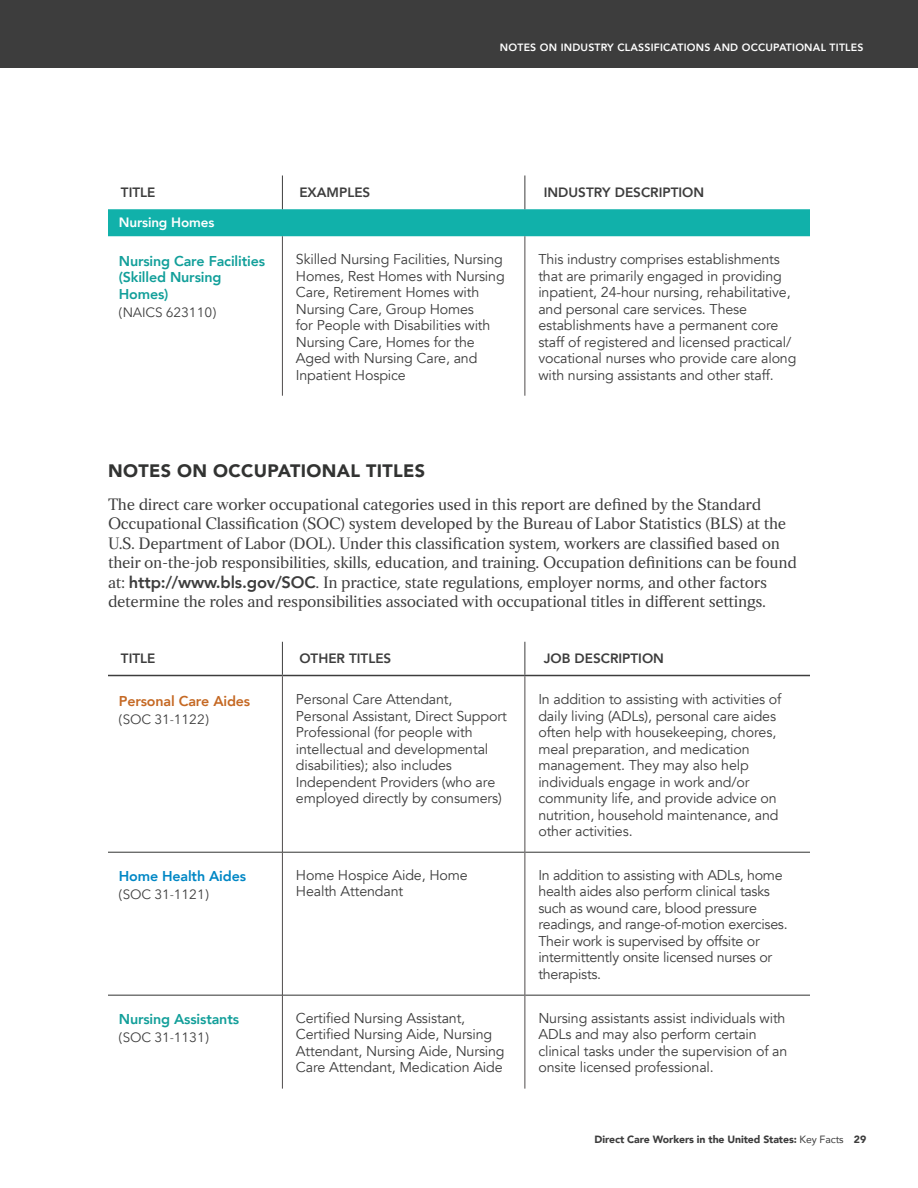
<style>
.page{position:relative;width:918px;height:1188px;background:#fff}
.page>*{position:absolute;margin:0;border:0;box-sizing:border-box;transform-origin:0 0}
.Head_1{font:900 18px "Avenir";letter-spacing:.02em;color:#323332}
.Body{font:16.5px/19.5px "Strato Pro";letter-spacing:-.02em;color:#3d3d3d}
.Table_body{font:14.25px/16.5px "Avenir";letter-spacing:-.01em;color:#3d3d3d}
.Table_cod{font:800 14.25px/16.5px "Avenir";letter-spacing:-.01em;color:#129f9a}
.Table_cod-2{font:800 14.25px "Avenir";letter-spacing:-.01em;color:#c56924}
.Table_cod-3{font:800 14.25px "Avenir";letter-spacing:-.01em;color:#0087c5}
.Table_headline{font:800 13.5px "Avenir";color:#3d3d3d}
.Table_cod-4{font:13.5px "Avenir Next";letter-spacing:-.01em;color:#3d3d3d}
.Table_body-2{font:800 13.5px "Avenir";letter-spacing:-.01em;color:#fff}
.Head_1-2{font:800 10.5px "Avenir";letter-spacing:.02em;color:#fff}
.t1{font:900 10.5px "Avenir";letter-spacing:-.01em;color:#3d3d3d}
.s1{font-family:"Avenir";font-weight:800}
.s2{font-weight:400}
</style>
<div class="page">
<div style="left:0;top:0;width:918px;height:68px;background:#3d3d3d"></div>
<div style="left:108px;top:209px;width:702px;height:27px;background:#11b1aa"></div>
<hr style="left:282px;top:236px;width:1px;height:160px;background:#504c4c">
<hr style="left:525px;top:236px;width:1px;height:160px;background:#504c4c">
<hr style="left:282px;top:176px;width:1px;height:33px;background:#3d3d3d">
<hr style="left:525px;top:176px;width:1px;height:33px;background:#3d3d3d">
<svg style="left:108px;top:642px;width:702px;height:33px"></svg>
<hr style="left:108px;top:852px;width:174px;height:1px;background:#323332">
<hr style="left:283px;top:852px;width:242px;height:1px;background:#323332">
<hr style="left:525px;top:852px;width:285px;height:1px;background:#323332">
<hr style="left:108px;top:995px;width:174px;height:1px;background:#323332">
<hr style="left:283px;top:995px;width:242px;height:1px;background:#323332">
<hr style="left:525px;top:995px;width:285px;height:1px;background:#323332">
<hr style="left:282px;top:642px;width:1px;height:33px;background:#3d3d3d">
<hr style="left:525px;top:642px;width:1px;height:33px;background:#3d3d3d">
<hr style="left:108px;top:675px;width:174px;height:1px;background:#3d3d3d">
<hr style="left:282px;top:675px;width:243px;height:1px;background:#3d3d3d">
<hr style="left:525px;top:675px;width:285px;height:1px;background:#3d3d3d">
<hr style="left:282px;top:676px;width:1px;height:176px;background:#504c4c">
<hr style="left:525px;top:676px;width:1px;height:176px;background:#504c4c">
<hr style="left:282px;top:852px;width:1px;height:143px;background:#504c4c">
<hr style="left:525px;top:852px;width:1px;height:143px;background:#504c4c">
<hr style="left:282px;top:995px;width:1px;height:94px;background:#504c4c">
<hr style="left:525px;top:995px;width:1px;height:94px;background:#504c4c">
<p class="Head_1-2" style="left:500px;top:39px;width:365px">NOTES ON INDUSTRY CLASSIFICATIONS AND OCCUPATIONAL TITLES</p>
<p class="Table_headline" style="left:121px;top:182px;width:36px">TITLE</p>
<p class="Table_headline" style="left:299px;top:182px;width:72px">EXAMPLES</p>
<p class="Table_headline" style="left:544px;top:182px;width:162px">INDUSTRY DESCRIPTION</p>
<p class="Table_body-2" style="left:119px;top:212px;width:97px">Nursing Homes</p>
<p class="Table_cod" style="left:119px;top:252px;width:148px">Nursing Care Facilities (Skilled Nursing<br>Homes)</p>
<p class="Table_cod-4" style="left:119px;top:300px;width:99px">(NAICS 623110)</p>
<p class="Table_body" style="left:296px;top:251px;width:210px">Skilled Nursing Facilities, Nursing<br>Homes, Rest Homes with Nursing<br>Care, Retirement Homes with<br>Nursing Care, Group Homes<br>for People with Disabilities with<br>Nursing Care, Homes for the<br>Aged with Nursing Care, and<br>Inpatient Hospice</p>
<p class="Table_body" style="left:538px;top:251px;width:260px">This industry comprises establishments that are primarily engaged in providing inpatient, 24-hour nursing, rehabilitative, and personal care services. These establishments have a permanent core staff of registered and licensed practical/ vocational nurses who provide care along with nursing assistants and other staff.</p>
<p class="Head_1" style="left:108px;top:455px;width:319px">NOTES ON OCCUPATIONAL TITLES</p>
<p class="Body" style="left:108px;top:494px;width:690px">The direct care worker occupational categories used in this report are defined by the Standard Occupational Classification (SOC) system developed by the Bureau of Labor Statistics (BLS) at the U.S. Department of Labor (DOL). Under this classification system, workers are classified based on their on-the-job responsibilities, skills, education, and training. Occupation definitions can be found at: <span class="s1">http://www.bls.gov/SOC</span>. In practice, state regulations, employer norms, and other factors determine the roles and responsibilities associated with occupational titles in different settings.</p>
<p class="Table_headline" style="left:121px;top:648px;width:36px">TITLE</p>
<p class="Table_headline" style="left:299px;top:648px;width:94px">OTHER TITLES</p>
<p class="Table_headline" style="left:544px;top:648px;width:122px">JOB DESCRIPTION</p>
<p class="Table_cod-2" style="left:119px;top:689px;width:133px">Personal Care Aides</p>
<p class="Table_cod-4" style="left:119px;top:707px;width:91px">(SOC 31-1122)</p>
<p class="Table_body" style="left:296px;top:691px;width:212px">Personal Care Attendant,<br>Personal Assistant, Direct Support<br>Professional (for people with intellectual and developmental disabilities); also includes<br>Independent Providers (who are employed directly by consumers)</p>
<p class="Table_body" style="left:538px;top:691px;width:245px">In addition to assisting with activities of daily living (ADLs), personal care aides often help with housekeeping, chores, meal preparation, and medication management. They may also help individuals engage in work and/or community life, and provide advice on nutrition, household maintenance, and other activities.</p>
<p class="Table_cod-3" style="left:119px;top:865px;width:129px">Home Health Aides</p>
<p class="Table_cod-4" style="left:119px;top:883px;width:91px">(SOC 31-1121)</p>
<p class="Table_cod" style="left:119px;top:1011px;width:122px">Nursing Assistants</p>
<p class="Table_cod-4" style="left:119px;top:1026px;width:91px">(SOC 31-1131)</p>
<p class="Table_body" style="left:296px;top:867px;width:173px">Home Hospice Aide, Home<br>Health Attendant</p>
<p class="Table_body" style="left:538px;top:867px;width:251px">In addition to assisting with ADLs, home health aides also perform clinical tasks such as wound care, blood pressure readings, and range-of-motion exercises.<br>Their work is supervised by offsite or intermittently onsite licensed nurses or therapists.</p>
<p class="Table_body" style="left:296px;top:1010px;width:210px">Certified Nursing Assistant,<br>Certified Nursing Aide, Nursing<br>Attendant, Nursing Aide, Nursing<br>Care Attendant, Medication Aide</p>
<p class="Table_body" style="left:538px;top:1010px;width:251px">Nursing assistants assist individuals with ADLs and may also perform certain clinical tasks under the supervision of an onsite licensed professional.</p>
<p class="t1" style="left:595px;top:1130px;width:273px">Direct Care Workers in the United States: <span class="s2">Key Facts</span> 29</p>
</div>
